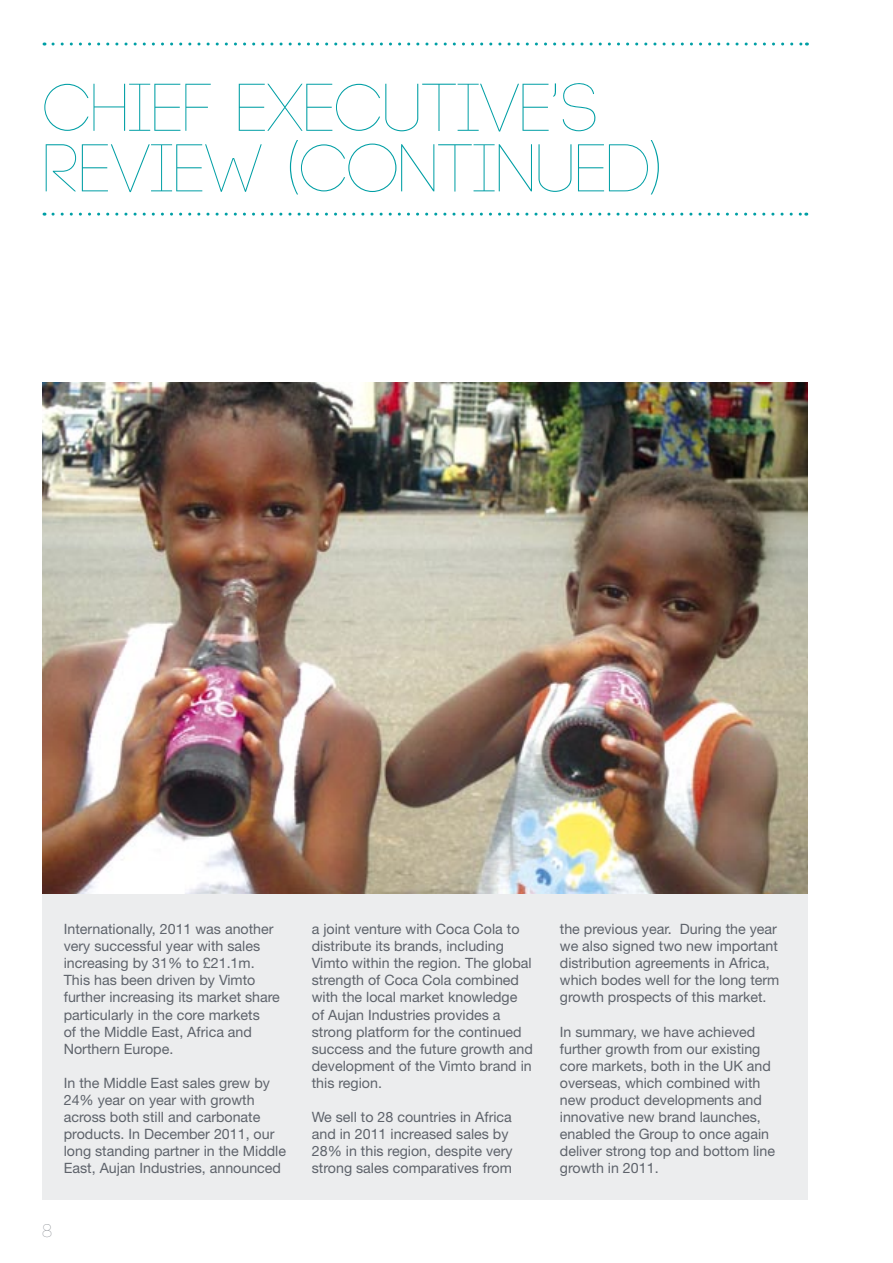
<style>
.page{position:relative;width:893px;height:1263px;background:#fff}
.page>*{position:absolute;margin:0;border:0;box-sizing:border-box;transform-origin:0 0}
.t1{font:300 67.35px "Code";color:#009fa5}
.t2{font:300 18px "Code";color:#5e636b}
.Body_Copy{font:14.25px/17.1px "Helvetica Neue LT";color:#5e636b}
.s1{font-family:"Helvetica Neue LT Std";font-weight:200;font-size:60px}
</style>
<div class="page">
<div style="left:43px;top:621px;width:765px;height:578px;background:#ecedee"></div>
<img style="left:43px;top:383px;width:765px;height:510px">
<svg style="left:53px;top:213px;width:754px;height:3px"></svg>
<svg style="left:53px;top:43px;width:754px;height:3px"></svg>
<p class="t1" style="left:43px;top:74px;width:556px">CHIEF EXECUTIVE<span class="s1">’</span>S</p>
<p class="t1" style="left:43px;top:135px;width:622px">REVIEW <span class="s1">(</span>CONTINUED<span class="s1">)</span></p>
<p class="Body_Copy" style="left:64px;top:920px;width:218px">Internationally, 2011 was another very successful year with sales increasing by 31% to £21.1m.<br>This has been driven by Vimto further increasing its market share particularly in the core markets<br>of the Middle East, Africa and<br>Northern Europe.</p>
<p class="Body_Copy" style="left:64px;top:1074px;width:224px">In the Middle East sales grew by<br>24% year on year with growth across both still and carbonate products. In December 2011, our long standing partner in the Middle<br>East, Aujan Industries, announced</p>
<p class="t2" style="left:43px;top:1222px;width:11px">8</p>
<p class="Body_Copy" style="left:312px;top:920px;width:222px">a joint venture with Coca Cola to distribute its brands, including<br>Vimto within the region. The global strength of Coca Cola combined with the local market knowledge of Aujan Industries provides a strong platform for the continued success and the future growth and development of the Vimto brand in this region.</p>
<p class="Body_Copy" style="left:312px;top:1108px;width:202px">We sell to 28 countries in Africa and in 2011 increased sales by<br>28% in this region, despite very strong sales comparatives from</p>
<p class="Body_Copy" style="left:560px;top:920px;width:221px">the previous year. During the year we also signed two new important distribution agreements in Africa, which bodes well for the long term growth prospects of this market.</p>
<p class="Body_Copy" style="left:560px;top:1023px;width:217px">In summary, we have achieved further growth from our existing core markets, both in the UK and overseas, which combined with new product developments and innovative new brand launches, enabled the Group to once again deliver strong top and bottom line growth in 2011.</p>
</div>
